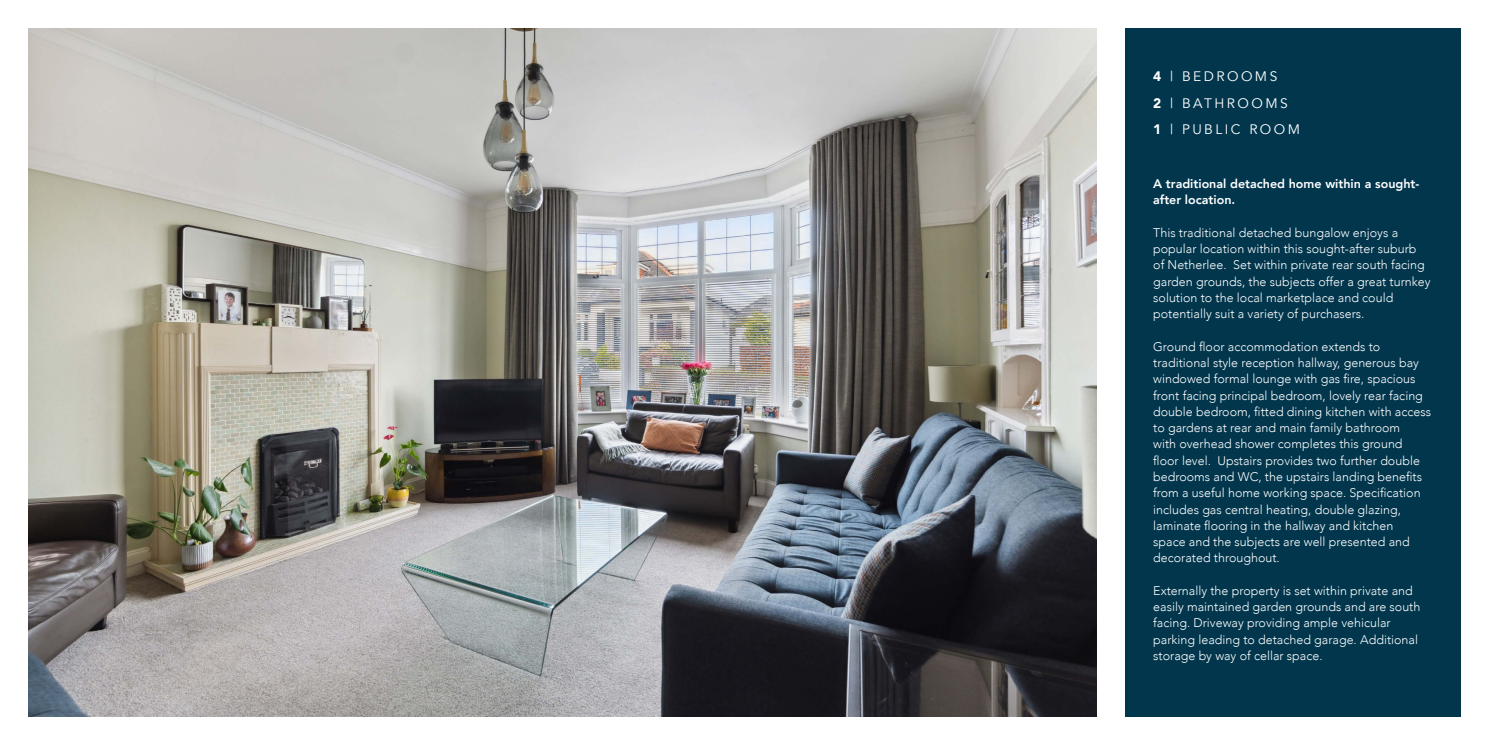
<style>
.page{position:relative;width:1489px;height:745px;background:#fff}
.page>*{position:absolute;margin:0;border:0;box-sizing:border-box;transform-origin:0 0}
.t1{font:13.75px/26.2px "Avenir";letter-spacing:.18em;color:#fff}
.t2{font:300 12.5px/16.2px "Avenir";color:#fff}
.t3{font:800 12.5px/16.2px "Avenir";color:#fff}
.s1{font-weight:900}
</style>
<div class="page">
<div style="left:28px;top:28px;width:1432px;height:688px;background:#01364d"></div>
<div style="left:1096px;top:0;width:28px;height:744px;background:#fff"></div>
<img style="left:28px;top:28px;width:1068px;height:688px">
<p class="t1" style="left:1153px;top:64px;width:148px"><span class="s1">4</span> | BEDROOMS<br><span class="s1">2</span> | BATHROOMS<br><span class="s1">1</span> | PUBLIC ROOM</p>
<p class="t3" style="left:1153px;top:175px;width:267px">A traditional detached home within a sought&shy;after location.</p>
<p class="t2" style="left:1153px;top:224px;width:279px">This traditional detached bungalow enjoys a popular location within this sought-after suburb of Netherlee. Set within private rear south facing garden grounds, the subjects offer a great turnkey solution to the local marketplace and could potentially suit a variety of purchasers.</p>
<p class="t2" style="left:1153px;top:338px;width:279px">Ground floor accommodation extends to traditional style reception hallway, generous bay windowed formal lounge with gas fire, spacious front facing principal bedroom, lovely rear facing double bedroom, fitted dining kitchen with access to gardens at rear and main family bathroom<br>with overhead shower completes this ground floor level. Upstairs provides two further double bedrooms and WC, the upstairs landing benefits from a useful home working space. Specification includes gas central heating, double glazing, laminate flooring in the hallway and kitchen<br>space and the subjects are well presented and decorated throughout.</p>
<p class="t2" style="left:1153px;top:582px;width:269px">Externally the property is set within private and easily maintained garden grounds and are south facing. Driveway providing ample vehicular parking leading to detached garage. Additional storage by way of cellar space.</p>
</div>
